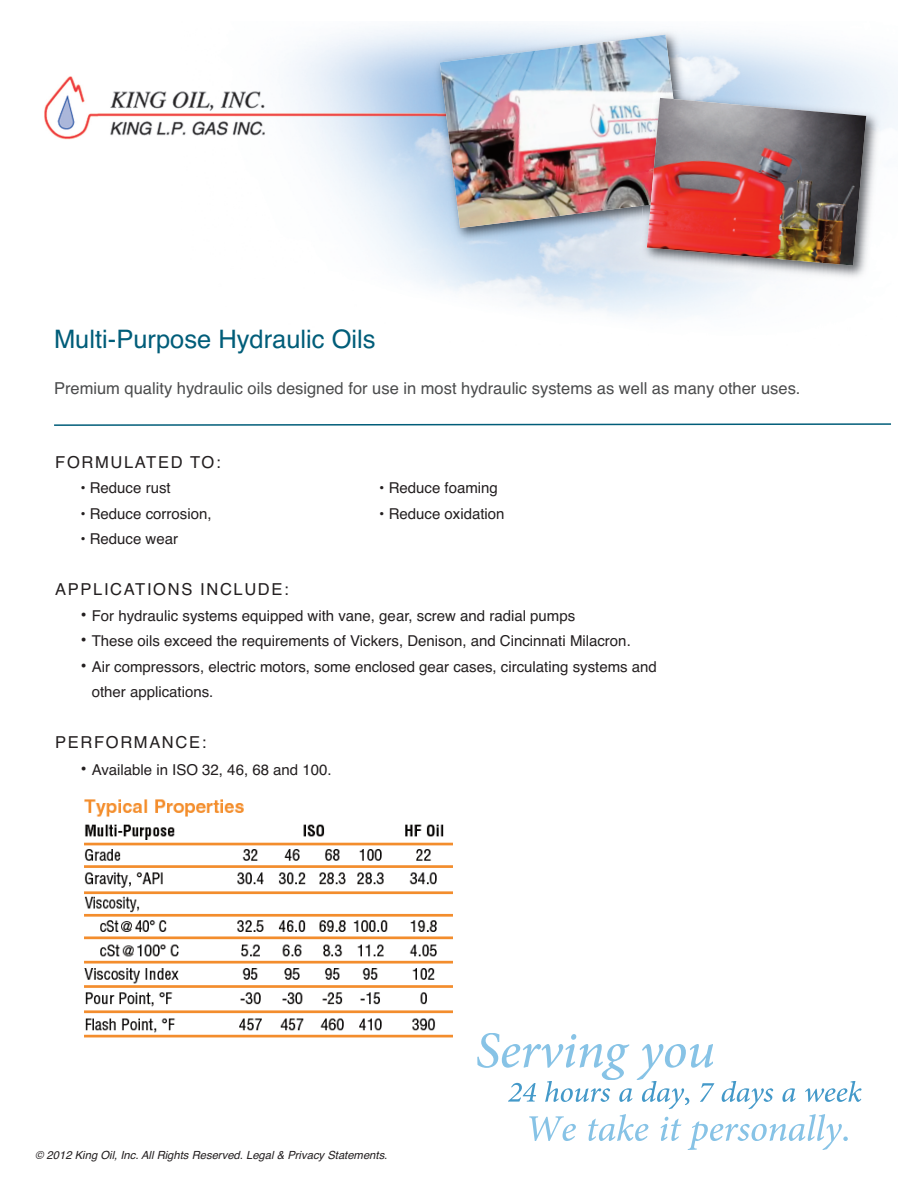
<style>
.page{position:relative;width:918px;height:1188px;background:#fff}
.page>*{position:absolute;margin:0;border:0;box-sizing:border-box;transform-origin:0 0}
.t1{font:25.5px "Helvetica";color:#005d79}
.t2{font:16.5px "Helvetica";color:#4b4c4d}
.t3{font:16.5px "Helvetica";letter-spacing:.1em;color:#231f20}
.t4{font:15px/25.5px "Helvetica";color:#231f20}
.t5{font:italic 11.25px "Helvetica";color:#231f20}
.s1{font-size:18px}
</style>
<div class="page">
<img style="left:44px;top:26px;width:854px;height:291px">
<svg style="left:54px;top:423px;width:837px;height:3px"></svg>
<img style="left:430px;top:26px;width:260px;height:222px">
<img style="left:440px;top:35px;width:246px;height:193px">
<img style="left:638px;top:92px;width:247px;height:193px">
<img style="left:641px;top:90px;width:64px;height:135px">
<img style="left:643px;top:88px;width:43px;height:118px">
<img style="left:647px;top:98px;width:219px;height:168px">
<img style="left:84px;top:799px;width:368px;height:239px">
<svg style="left:477px;top:1034px;width:180px;height:68px"></svg>
<svg style="left:529px;top:1115px;width:179px;height:35px"></svg>
<h1 class="t1" style="left:54px;top:324px;width:323px">Multi-Purpose Hydraulic Oils</h1>
<p class="t2" style="left:54px;top:378px;width:748px">Premium quality hydraulic oils designed for use in most hydraulic systems as well as many other uses.</p>
<p class="t3" style="left:55px;top:452px;width:167px">FORMULATED TO:</p>
<p class="t4" style="left:80px;top:475px;width:92px">• Reduce rust</p>
<p class="t4" style="left:379px;top:475px;width:120px">• Reduce foaming</p>
<p class="t4" style="left:80px;top:501px;width:133px">• Reduce corrosion,</p>
<p class="t4" style="left:379px;top:501px;width:127px">• Reduce oxidation</p>
<p class="t4" style="left:80px;top:526px;width:99px">• Reduce wear</p>
<p class="t3" style="left:55px;top:580px;width:235px">APPLICATIONS INCLUDE:</p>
<p class="t4" style="left:80px;top:603px;width:496px"><span class="s1">•</span> For hydraulic systems equipped with vane, gear, screw and radial pumps</p>
<p class="t4" style="left:80px;top:628px;width:552px"><span class="s1">•</span> These oils exceed the requirements of Vickers, Denison, and Cincinnati Milacron.</p>
<p class="t4" style="left:92px;top:654px;width:567px;text-indent:-11px"><span class="s1">•</span> Air compressors, electric motors, some enclosed gear cases, circulating systems and other applications.</p>
<p class="t3" style="left:55px;top:733px;width:153px">PERFORMANCE:</p>
<p class="t4" style="left:80px;top:757px;width:253px"><span class="s1">•</span> Available in ISO 32, 46, 68 and 100.</p>
<p class="t5" style="left:35px;top:1148px;width:354px">© 2012 King Oil, Inc. All Rights Reserved. Legal &amp; Privacy Statements.</p>
</div>
